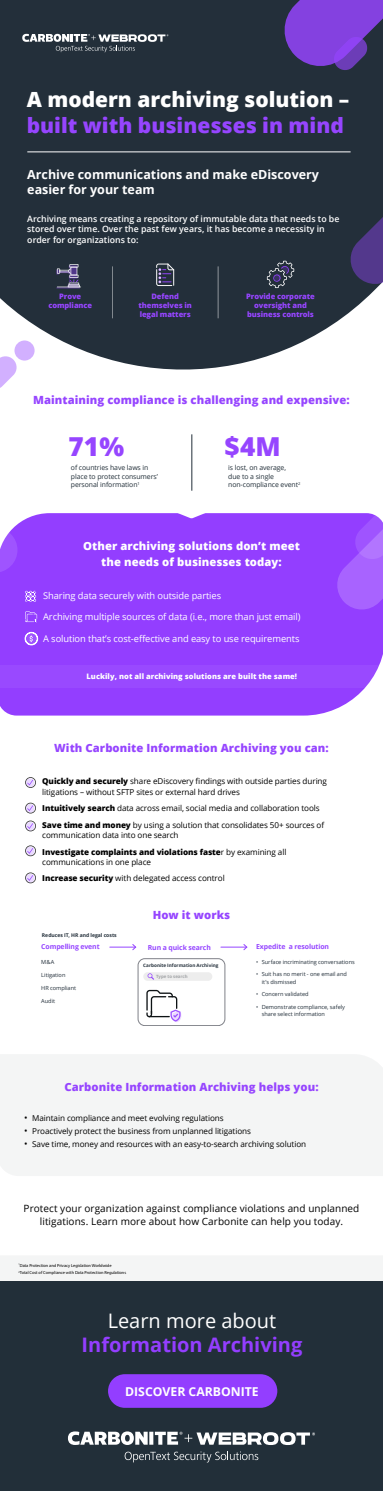
<style>
.page{position:relative;width:383px;height:1491px;background:#fff}
.page>*{position:absolute;margin:0;border:0;box-sizing:border-box;transform-origin:0 0}
.t1{font:800 26.12px "Open Sans";color:#9645ff}
.t2{font:800 20.94px "Open Sans";color:#fff}
.t3{font:800 20.94px "Open Sans";color:#9645ff}
.t4{font:700 20px "Open Sans";color:#933eff}
.t5{font:20px "Open Sans";color:#fff}
.t6{font:700 12.5px/15px "Open Sans";color:#fff}
.t7{font:700 12.25px "Open Sans";color:#fff}
.t8{font:800 11.25px "Open Sans";letter-spacing:.005em;color:#9645ff}
.t9{font:800 11.25px/15.6px "Open Sans";letter-spacing:.005em;color:#fff;text-align:center}
.t10{font:10px/13.8px "Open Sans";letter-spacing:.005em;color:#000;text-align:center}
.t11{font:9.31px "Open Sans";letter-spacing:-.01em;color:#fff}
.t12{font:600 8.75px/10.5px "Open Sans";color:#fff}
.t13{font:8.12px/16.2px "Open Sans";letter-spacing:-.01em;color:#000}
.t14{font:800 7.5px/9px "Open Sans";letter-spacing:-.01em;color:#9645ff;text-align:center}
.t15{font:800 7.5px "Open Sans";letter-spacing:.005em;color:#fff}
.t16{font:6.88px/8.2px "Open Sans";letter-spacing:-.01em;color:#222f39}
.t17{font:700 6.88px "Open Sans";letter-spacing:-.015em;color:#9545ff}
.t18{font:5.62px/7.5px "Open Sans";letter-spacing:-.005em;color:#232f3a}
.t19{font:700 5.06px "Open Sans";color:#232f3a}
.t20{font:700 4.62px "Open Sans";color:#232f3a}
.t21{font:4.38px/7.5px "Myriad Pro";color:#000}
.t22{font:700 4.38px "Open Sans";letter-spacing:.005em;color:#a0a2a5}
.s1{font-weight:800}
.s2{font-size:9.31px}
</style>
<div class="page">
<div style="left:0;top:513px;width:382px;height:202px;background:#933eff"></div>
<div style="left:0;top:664px;width:382px;height:23px;background:#9949ff"></div>
<div style="left:0;top:1055px;width:382px;height:121px;background:#f4f5f5"></div>
<div style="left:0;top:1256px;width:382px;height:25px;background:#f4f5f5"></div>
<svg style="left:0;top:0;width:382px;height:370px;fill:#232f3a"></svg>
<svg style="left:172px;top:485px;width:38px;height:33px"></svg>
<div style="left:0;top:1281px;width:382px;height:209px;background:#222f39"></div>
<div style="left:108px;top:1374px;width:169px;height:33px;background:#933eff;border-radius:17px"></div>
<hr style="left:27px;top:152px;width:323px;height:1px;background:#fff">
<svg style="left:22px;top:34px;width:146px;height:18px"></svg>
<svg style="left:284px;top:0;width:98px;height:70px"></svg>
<svg style="left:0;top:356px;width:17px;height:32px"></svg>
<svg style="left:350px;top:187px;width:32px;height:97px"></svg>
<hr style="left:191px;top:434px;width:1px;height:56px;background:#232f3a">
<svg style="left:68px;top:1431px;width:79px;height:13px"></svg>
<svg style="left:149px;top:1431px;width:4px;height:13px"></svg>
<svg style="left:155px;top:1431px;width:160px;height:13px"></svg>
<svg style="left:124px;top:1451px;width:134px;height:11px"></svg>
<div style="left:14px;top:340px;width:21px;height:20px;background:#d2b0ff;border-radius:50%"></div>
<svg style="left:337px;top:513px;width:45px;height:96px"></svg>
<svg style="left:0;top:527px;width:17px;height:45px"></svg>
<svg style="left:156px;top:263px;width:18px;height:23px"></svg>
<svg style="left:267px;top:261px;width:27px;height:27px"></svg>
<svg style="left:56px;top:264px;width:25px;height:25px"></svg>
<hr style="left:112px;top:266px;width:1px;height:52px;background:#fff">
<hr style="left:218px;top:266px;width:1px;height:52px;background:#fff">
<svg style="left:25px;top:777px;width:11px;height:11px"></svg>
<svg style="left:25px;top:802px;width:11px;height:11px"></svg>
<svg style="left:25px;top:820px;width:11px;height:11px"></svg>
<svg style="left:25px;top:845px;width:11px;height:11px"></svg>
<svg style="left:25px;top:872px;width:11px;height:11px"></svg>
<svg style="left:25px;top:591px;width:11px;height:11px"></svg>
<svg style="left:25px;top:611px;width:12px;height:11px"></svg>
<svg style="left:25px;top:632px;width:13px;height:13px"></svg>
<svg style="left:110px;top:944px;width:27px;height:7px"></svg>
<svg style="left:221px;top:944px;width:27px;height:7px"></svg>
<div style="left:138px;top:958px;width:87px;height:67px;border:1px solid #7f8188;border-radius:7px"></div>
<svg style="left:146px;top:989px;width:35px;height:33px"></svg>
<div style="left:143px;top:972px;width:69px;height:8px;background:#ededed;border-radius:4px"></div>
<svg style="left:147px;top:973px;width:7px;height:6px"></svg>
<h2 class="t2" style="left:27px;top:83px;width:324px">A modern archiving solution –</h2>
<h2 class="t3" style="left:27px;top:109px;width:318px">built with businesses in mind</h2>
<h3 class="t6" style="left:27px;top:166px;width:293px">Archive communications and make eDiscovery easier for your team</h3>
<p class="t12" style="left:27px;top:213px;width:313px">Archiving means creating a repository of immutable data that needs to be stored over time. Over the past few years, it has become a necessity in order for organizations to:</p>
<p class="t14" style="left:48px;top:291px;width:45px">Prove compliance</p>
<p class="t14" style="left:138px;top:291px;width:55px">Defend themselves in legal matters</p>
<p class="t14" style="left:246px;top:291px;width:70px">Provide corporate oversight and business controls</p>
<h3 class="t8" style="left:33px;top:391px;width:318px">Maintaining compliance is challenging and expensive:</h3>
<h1 class="t1" style="left:68px;top:427px;width:57px">71%</h1>
<h1 class="t1" style="left:224px;top:427px;width:58px">$4M</h1>
<p class="t16" style="left:71px;top:463px;width:88px">of countries have laws in place to protect consumers’ personal information<sup>1</sup></p>
<p class="t16" style="left:228px;top:463px;width:73px">is lost, on average,<br>due to a single non-compliance event<sup>2</sup></p>
<h3 class="t9" style="left:83px;top:538px;width:218px">Other archiving solutions don’t meet the needs of businesses today:</h3>
<p class="t11" style="left:43px;top:589px;width:179px">Sharing data securely with outside parties</p>
<p class="t11" style="left:43px;top:610px;width:259px">Archiving multiple sources of data (i.e., more than just email)</p>
<p class="t11" style="left:43px;top:632px;width:257px">A solution that’s cost-effective and easy to use requirements</p>
<p class="t15" style="left:86px;top:670px;width:212px">Luckily, not all archiving solutions are built the same!</p>
<h3 class="t8" style="left:54px;top:739px;width:276px">With Carbonite Information Archiving you can:</h3>
<p class="t13" style="left:42px;top:776px;width:286px;line-height:10.6px"><span class="s1">Quickly and securely</span> share eDiscovery findings with outside parties during litigations – without SFTP sites or external hard drives</p>
<p class="t13" style="left:42px;top:800px;width:283px"><span class="s1">Intuitively search</span> data across email, social media and collaboration tools<br><span class="s1">Save time and money</span> by using a solution that consolidates 50+ sources of</p>
<p class="t13" style="left:42px;top:827px;width:245px">communication data into one search<br><span class="s1">Investigate complaints and violations faste</span>r by examining all</p>
<p class="t13" style="left:42px;top:853px;width:184px">communications in one place<br><span class="s1">Increase security</span> with delegated access control</p>
<p class="t19" style="left:42px;top:931px;width:76px">Reduces IT, HR and legal costs</p>
<h3 class="t8" style="left:152px;top:906px;width:79px">How it works</h3>
<p class="t17" style="left:41px;top:941px;width:60px">Compelling event</p>
<p class="t17" style="left:148px;top:942px;width:64px">Run a quick search</p>
<p class="t18" style="left:41px;top:957px;width:15px">M&amp;A</p>
<p class="t18" style="left:41px;top:971px;width:26px">Litigation</p>
<p class="t18" style="left:41px;top:984px;width:36px">HR compliant</p>
<p class="t18" style="left:41px;top:997px;width:15px">Audit</p>
<p class="t20" style="left:143px;top:962px;width:77px">Carbonite Information Archiving</p>
<p class="t22" style="left:156px;top:973px;width:33px">Type to search</p>
<p class="t17" style="left:256px;top:941px;width:74px">Expedite a resolution</p>
<p class="t18" style="left:256px;top:957px;width:100px">• Surface incriminating conversations</p>
<p class="t18" style="left:261px;top:970px;width:87px;text-indent:-6px">• Suit has no merit - one email and it’s dismissed</p>
<p class="t18" style="left:256px;top:990px;width:54px">• Concern validated</p>
<p class="t18" style="left:261px;top:1003px;width:85px;text-indent:-6px">• Demonstrate compliance, safely share select information</p>
<h3 class="t8" style="left:64px;top:1078px;width:255px">Carbonite Information Archiving helps you:</h3>
<p class="t13" style="left:24px;top:1109px;width:201px"><span class="s2">•</span> Maintain compliance and meet evolving regulations</p>
<p class="t13" style="left:24px;top:1122px;width:228px"><span class="s2">•</span> Proactively protect the business from unplanned litigations</p>
<p class="t13" style="left:24px;top:1135px;width:283px"><span class="s2">•</span> Save time, money and resources with an easy-to-search archiving solution</p>
<p class="t10" style="left:24px;top:1200px;width:337px">Protect your organization against compliance violations and unplanned litigations. Learn more about how Carbonite can help you today.</p>
<p class="t21" style="left:19px;top:1261px;width:109px"><sup>1</sup>Data Protection and Privacy Legislation Worldwide<br><sup>2</sup>Total Cost of Compliance with Data Protection Regulations</p>
<h3 class="t5" style="left:108px;top:1306px;width:170px">Learn more about</h3>
<h3 class="t4" style="left:82px;top:1330px;width:222px">Information Archiving</h3>
<h3 class="t7" style="left:125px;top:1382px;width:135px">DISCOVER CARBONITE</h3>
</div>
